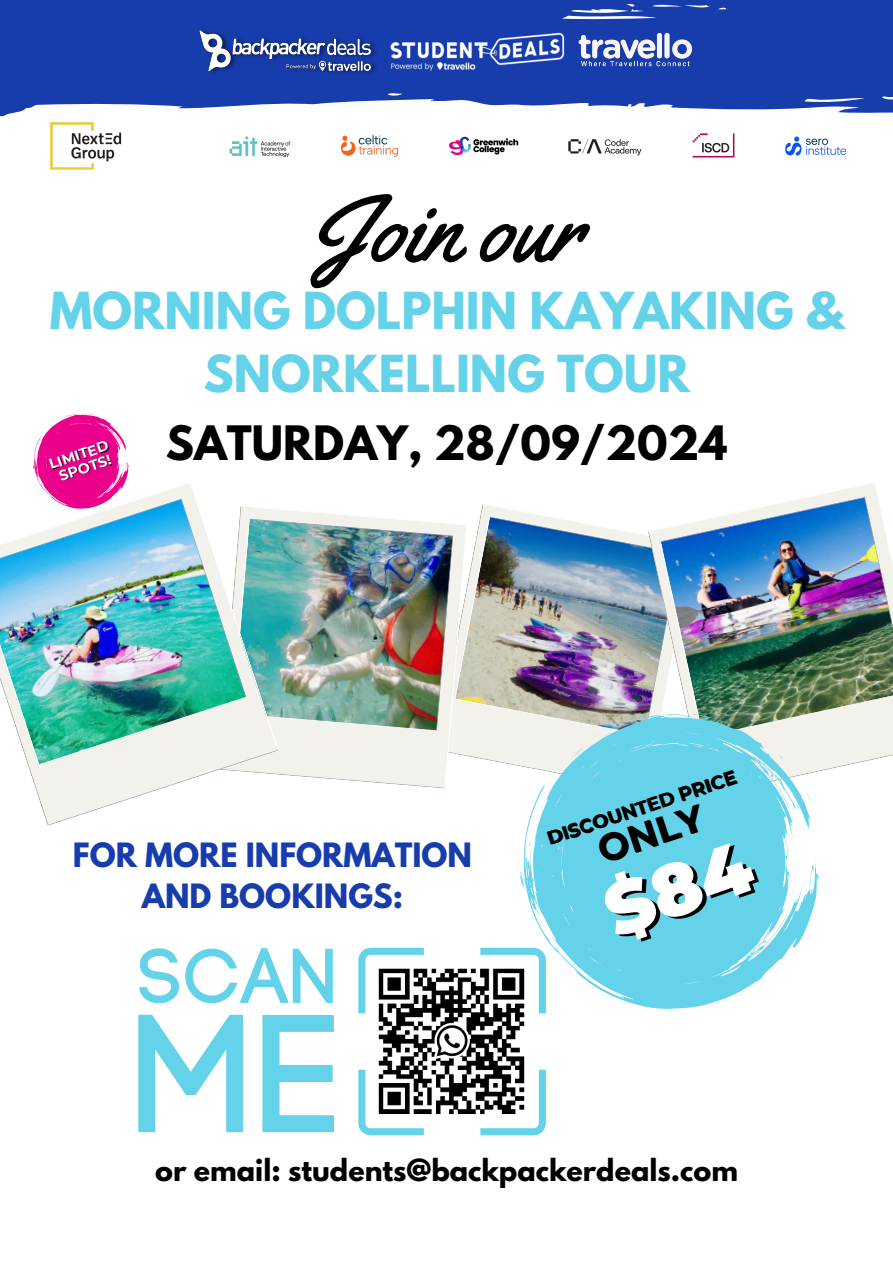
<style>
.page{position:relative;width:893px;height:1263px;background:#fff}
.page>*{position:absolute;margin:0;border:0;box-sizing:border-box;transform-origin:0 0}
.t1{font:93.22px "Yellowtail";color:#000}
.t2{font:700 45.22px/63px "League Spartan";color:#64d3ea;text-align:center}
.t3{font:700 42px "League Spartan";color:#000}
.t4{font:700 37.12px "Montserrat";color:#000}
.t5{font:700 29.7px/41.1px "League Spartan";color:#173cac;text-align:center}
.t6{font:700 27px "League Spartan";color:#000}
.t7{font:700 18.75px "Montserrat";color:#000}
.t8{font:700 14.33px "Montserrat";color:#fff}
</style>
<div class="page">
<div style="left:0;top:0;width:893px;height:117px;background:#173cac"></div>
<img style="left:198px;top:26px;width:181px;height:50px">
<img style="left:388px;top:32px;width:180px;height:39px">
<img style="left:576px;top:26px;width:119px;height:45px">
<img style="left:468px;top:504px;width:180px;height:262px">
<svg style="left:818px;top:746px;width:75px;height:26px;fill:#f2f1eb"></svg>
<img style="left:648px;top:483px;width:245px;height:263px">
<img style="left:278px;top:510px;width:190px;height:278px">
<svg style="left:28px;top:765px;width:250px;height:61px"></svg>
<img style="left:0;top:483px;width:279px;height:282px">
<img style="left:2px;top:101px;width:891px;height:69px">
<svg style="left:33px;top:413px;width:96px;height:95px"></svg>
<svg style="left:520px;top:712px;width:298px;height:297px;fill:#64d3ea"></svg>
<svg style="left:358px;top:948px;width:188px;height:187px"></svg>
<svg style="left:139px;top:948px;width:40px;height:55px"></svg>
<svg style="left:185px;top:948px;width:148px;height:55px"></svg>
<svg style="left:138px;top:1015px;width:105px;height:117px"></svg>
<svg style="left:262px;top:1015px;width:72px;height:117px"></svg>
<img style="left:374px;top:962px;width:153px;height:159px">
<div style="left:600px;top:841px;width:162px;height:107px;background:#64d3ea"></div>
<p class="t1" style="left:310px;top:170px;width:273px">Join our</p>
<p class="t2" style="left:50px;top:285px;width:795px">MORNING DOLPHIN KAYAKING &amp;<br>SNORKELLING TOUR</p>
<p class="t8" style="left:47px;top:456px;width:63px;rotate:-18deg">LIMITED</p>
<p class="t8" style="left:57px;top:467px;width:55px;rotate:-18deg">SPOTS!</p>
<p class="t3" style="left:166px;top:422px;width:563px">SATURDAY, 28/09/2024</p>
<h6 class="t5" style="left:73px;top:838px;width:401px">FOR MORE INFORMATION<br>AND BOOKINGS:</h6>
<p class="t7" style="left:544px;top:827px;width:200px;rotate:-18deg">DISCOUNTED PRICE</p>
<p class="t4" style="left:592px;top:829px;width:110px;rotate:-18deg">ONLY</p>
<h2 class="t6" style="left:155px;top:1156px;width:584px">or email: students@backpackerdeals.com</h2>
</div>
